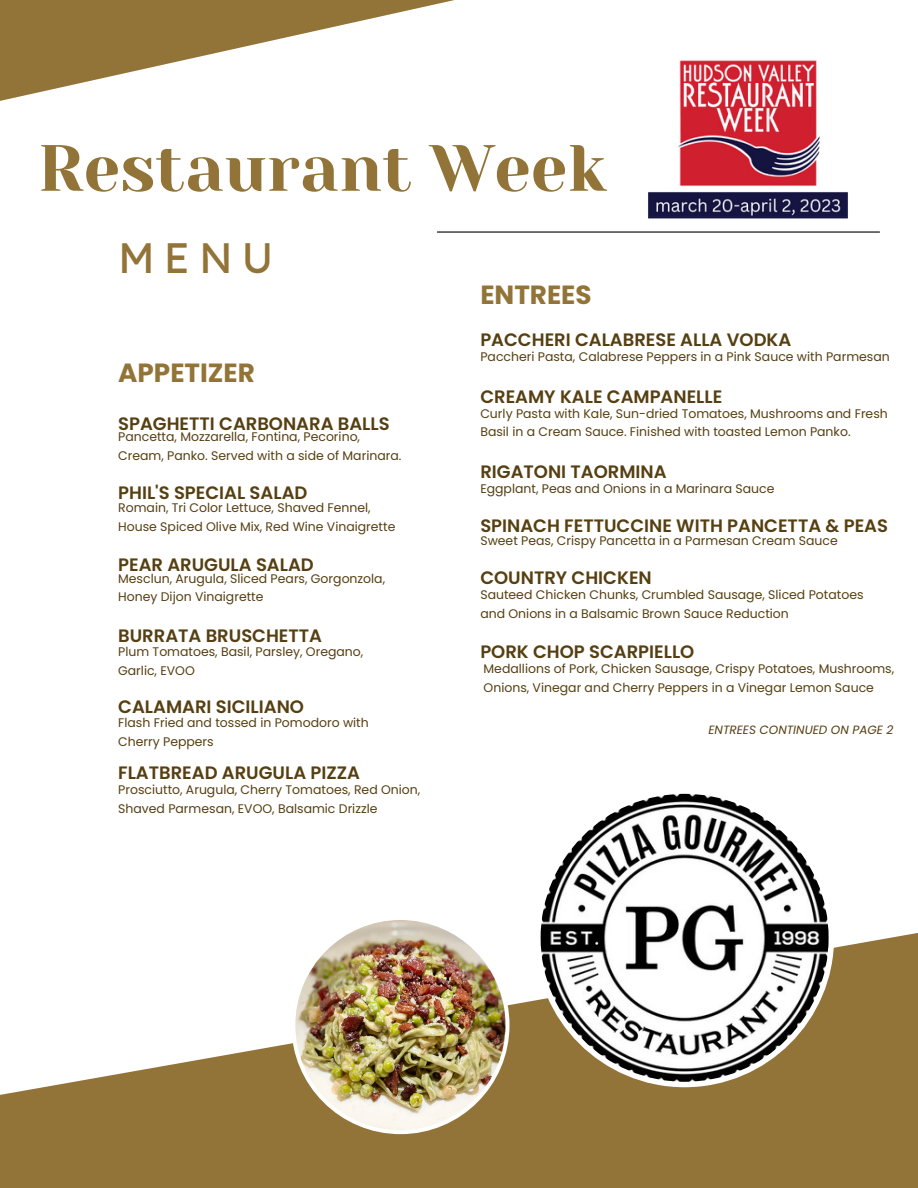
<style>
.page{position:relative;width:918px;height:1188px;background:#fff}
.page>*{position:absolute;margin:0;border:0;box-sizing:border-box;transform-origin:0 0}
.t1{font:65.25px "Yeseva One";color:#927438}
.t2{font:42.6px "Lexend Deca";color:#927438}
.t3{font:700 26.25px "Poppins";color:#927438}
.t4{font:600 18px "Poppins";color:#563f11}
.t5{font:12.45px/18.8px "Poppins";color:#563f11}
.t6{font:italic 12px "Poppins";color:#563f11}
</style>
<div class="page">
<svg style="left:0;top:933px;width:918px;height:255px;fill:#927438"></svg>
<svg style="left:0;top:0;width:455px;height:101px"></svg>
<img style="left:291px;top:920px;width:219px;height:214px">
<svg style="left:535px;top:793px;width:299px;height:294px"></svg>
<hr style="left:437px;top:231px;width:443px;height:2px;background:#000">
<img style="left:524px;top:60px;width:356px;height:173px">
<h1 class="t1" style="left:38px;top:131px;width:570px">Restaurant Week</h1>
<h2 class="t2" style="left:118px;top:230px;width:157px">MENU</h2>
<h3 class="t3" style="left:118px;top:354px;width:138px">APPETIZER</h3>
<h3 class="t4" style="left:118px;top:412px;width:273px">SPAGHETTI CARBONARA BALLS</h3>
<p class="t5" style="left:118px;top:428px;width:285px">Pancetta, Mozzarella, Fontina, Pecorino,<br>Cream, Panko. Served with a side of Marinara.</p>
<h3 class="t4" style="left:118px;top:480px;width:191px">PHIL'S SPECIAL SALAD</h3>
<p class="t5" style="left:118px;top:498px;width:279px">Romain, Tri Color Lettuce, Shaved Fennel,<br>House Spiced Olive Mix, Red Wine Vinaigrette</p>
<h3 class="t4" style="left:118px;top:552px;width:197px">PEAR ARUGULA SALAD</h3>
<p class="t5" style="left:118px;top:569px;width:269px">Mesclun, Arugula, Sliced Pears, Gorgonzola,<br>Honey Dijon Vinaigrette</p>
<h3 class="t4" style="left:118px;top:623px;width:205px">BURRATA BRUSCHETTA</h3>
<p class="t5" style="left:118px;top:643px;width:247px">Plum Tomatoes, Basil, Parsley, Oregano,<br>Garlic, EVOO</p>
<h3 class="t4" style="left:118px;top:694px;width:187px">CALAMARI SICILIANO</h3>
<p class="t5" style="left:118px;top:713px;width:252px">Flash Fried and tossed in Pomodoro with<br>Cherry Peppers</p>
<h3 class="t4" style="left:118px;top:760px;width:243px">FLATBREAD ARUGULA PIZZA</h3>
<p class="t5" style="left:118px;top:780px;width:304px">Prosciutto, Arugula, Cherry Tomatoes, Red Onion,<br>Shaved Parmesan, EVOO, Balsamic Drizzle</p>
<h3 class="t3" style="left:480px;top:276px;width:113px">ENTREES</h3>
<h3 class="t4" style="left:480px;top:327px;width:312px">PACCHERI CALABRESE ALLA VODKA</h3>
<p class="t5" style="left:480px;top:347px;width:411px">Paccheri Pasta, Calabrese Peppers in a Pink Sauce with Parmesan</p>
<h3 class="t4" style="left:480px;top:384px;width:243px">CREAMY KALE CAMPANELLE</h3>
<p class="t5" style="left:480px;top:404px;width:409px">Curly Pasta with Kale, Sun-dried Tomatoes, Mushrooms and Fresh<br>Basil in a Cream Sauce. Finished with toasted Lemon Panko.</p>
<h3 class="t4" style="left:480px;top:460px;width:188px">RIGATONI TAORMINA</h3>
<p class="t5" style="left:480px;top:479px;width:296px">Eggplant, Peas and Onions in a Marinara Sauce</p>
<p class="t5" style="left:480px;top:532px;width:359px">Sweet Peas, Crispy Pancetta in a Parmesan Cream Sauce</p>
<h3 class="t4" style="left:480px;top:513px;width:409px">SPINACH FETTUCCINE WITH PANCETTA &amp; PEAS</h3>
<h3 class="t4" style="left:480px;top:565px;width:173px">COUNTRY CHICKEN</h3>
<p class="t5" style="left:480px;top:585px;width:385px">Sauteed Chicken Chunks, Crumbled Sausage, Sliced Potatoes and Onions in a Balsamic Brown Sauce Reduction</p>
<h3 class="t4" style="left:480px;top:639px;width:216px">PORK CHOP SCARPIELLO</h3>
<p class="t5" style="left:484px;top:659px;width:412px">Medallions of Pork, Chicken Sausage, Crispy Potatoes, Mushrooms,<br>Onions, Vinegar and Cherry Peppers in a Vinegar Lemon Sauce</p>
<p class="t6" style="left:708px;top:722px;width:187px">ENTREES CONTINUED ON PAGE 2</p>
</div>
